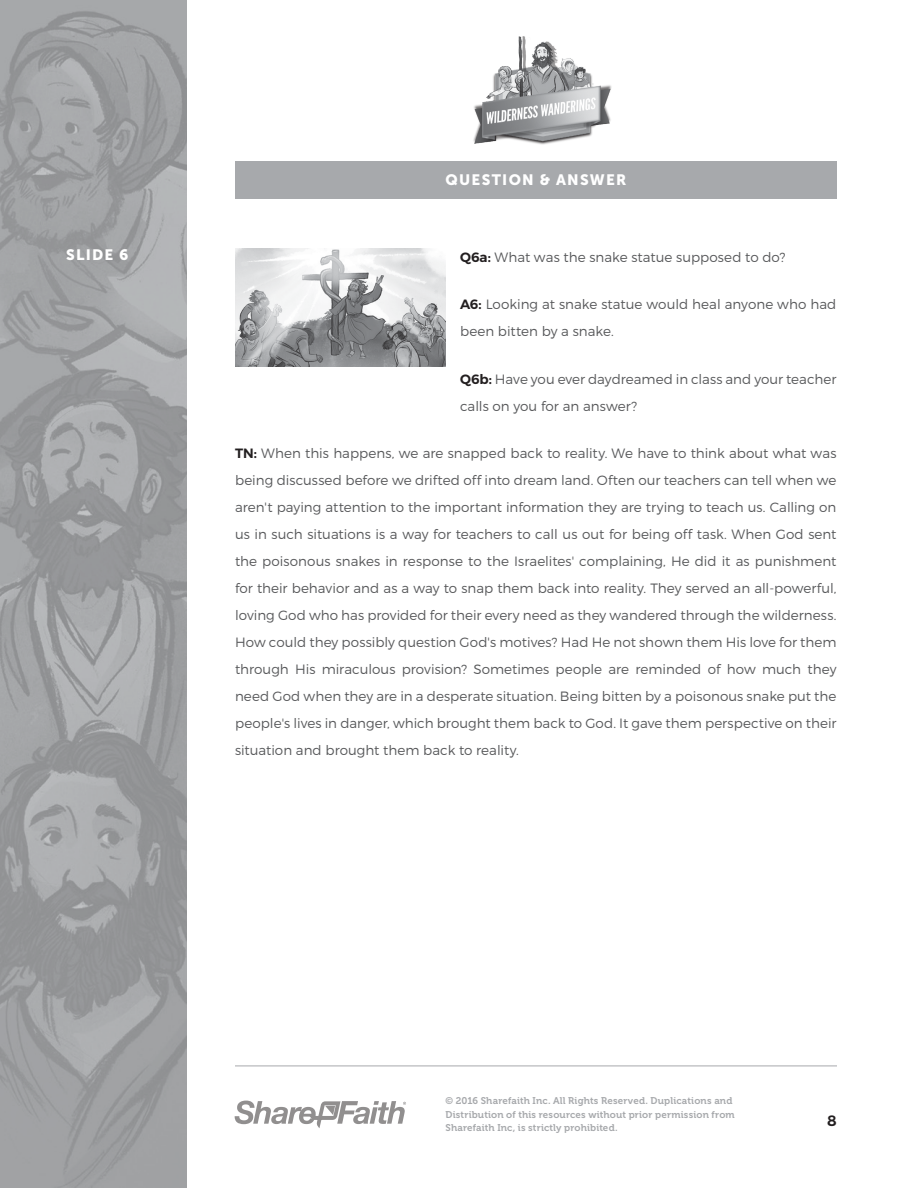
<style>
.page{position:relative;width:918px;height:1188px;background:#fff}
.page>*{position:absolute;margin:0;border:0;box-sizing:border-box;transform-origin:0 0}
.side-bar_Headings{font:15px "Museo Sans 900";letter-spacing:.085em;color:#fff}
.t1{font:600 15px "Montserrat";color:#231f20}
.Bold-First-Paragraph{font:300 13.5px/27px "Montserrat";color:#58595b}
.t2{font:9.75px/13.5px "Museo 700";letter-spacing:.015em;color:#a7a9ac}
.s1{font-weight:600;color:#231f20}
</style>
<div class="page">
<img style="left:0;top:0;width:187px;height:1188px">
<hr style="left:235px;top:1066px;width:602px;height:1px;background:#a7a9ac">
<svg style="left:235px;top:1101px;width:171px;height:27px"></svg>
<img style="left:473px;top:36px;width:139px;height:109px">
<div style="left:235px;top:161px;width:602px;height:37px;background:#a7a9ac"></div>
<img style="left:235px;top:249px;width:210px;height:117px">
<p class="side-bar_Headings" style="left:66px;top:246px;width:64px">SLIDE 6</p>
<p class="side-bar_Headings" style="left:446px;top:171px;width:182px">QUESTION &amp; ANSWER</p>
<p class="Bold-First-Paragraph" style="left:460px;top:243px;width:327px"><span class="s1">Q6a:</span> What was the snake statue supposed to do?</p>
<p class="Bold-First-Paragraph" style="left:460px;top:291px;width:378px"><span class="s1">A6:</span> Looking at snake statue would heal anyone who had been bitten by a snake.</p>
<p class="Bold-First-Paragraph" style="left:460px;top:365px;width:378px"><span class="s1">Q6b:</span> Have you ever daydreamed in class and your teacher calls on you for an answer?</p>
<p class="Bold-First-Paragraph" style="left:235px;top:439px;width:603px;text-align:justify"><span class="s1">TN:</span> When this happens, we are snapped back to reality. We have to think about what was being discussed before we drifted off into dream land. Often our teachers can tell when we aren't paying attention to the important information they are trying to teach us. Calling on us in such situations is a way for teachers to call us out for being off task. When God sent the poisonous snakes in response to the Israelites' complaining, He did it as punishment for their behavior and as a way to snap them back into reality. They served an all-powerful, loving God who has provided for their every need as they wandered through the wilderness.<br>How could they possibly question God's motives? Had He not shown them His love for them through His miraculous provision? Sometimes people are reminded of how much they need God when they are in a desperate situation. Being bitten by a poisonous snake put the people's lives in danger, which brought them back to God. It gave them perspective on their situation and brought them back to reality.</p>
<p class="t2" style="left:446px;top:1094px;width:291px">© 2016 Sharefaith Inc. All Rights Reserved. Duplications and<br>Distribution of this resources without prior permission from<br>Sharefaith Inc, is strictly prohibited.</p>
<p class="t1" style="left:827px;top:1112px;width:11px">8</p>
</div>
